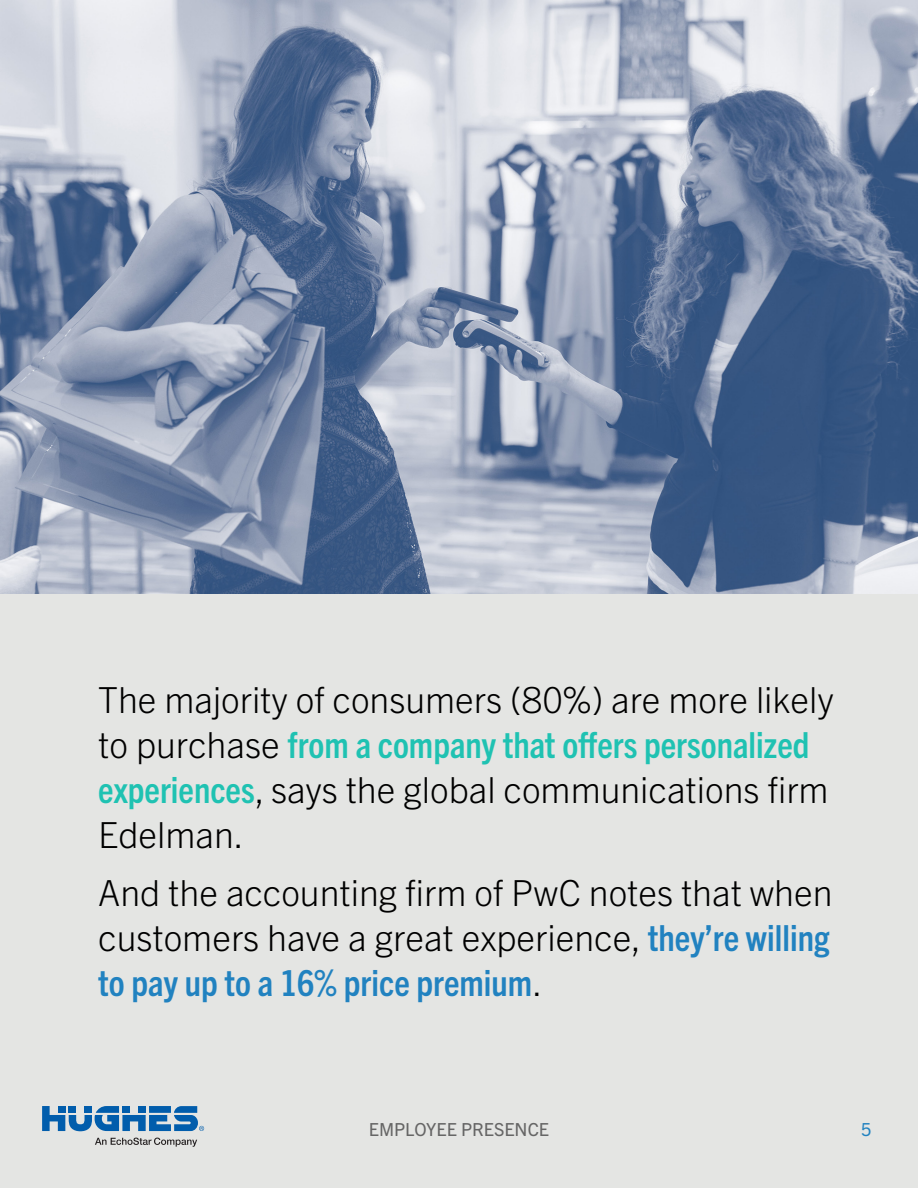
<style>
.page{position:relative;width:918px;height:1188px;background:#fff}
.page>*{position:absolute;margin:0;border:0;box-sizing:border-box;transform-origin:0 0}
.Content{font:300 36px/45px "Trade Gothic Next LT Pro";color:#000}
.t1{font:18px "Trade Gothic Next LT Pro";color:#666}
.t2{font:18px "Trade Gothic Next LT Pro";color:#2182c0}
.s1{font-weight:700;font-stretch:condensed;color:#1fc2b2}
.s2{font-weight:700;font-stretch:condensed;color:#2182c0}
</style>
<div class="page">
<div style="left:0;top:551px;width:918px;height:637px;background:#e4e5e3"></div>
<svg style="left:42px;top:1106px;width:162px;height:25px"></svg>
<svg style="left:95px;top:1138px;width:102px;height:9px"></svg>
<img style="left:0;top:0;width:918px;height:594px">
<p class="Content" style="left:98px;top:675px;width:737px">The majority of consumers (80%) are more likely to purchase <span class="s1">from a company that offers personalized experiences</span>, says the global communications firm Edelman.</p>
<p class="Content" style="left:98px;top:868px;width:736px;text-align:justify">And the accounting firm of PwC notes that when customers have a great experience, <span class="s2">they’re willing to pay up to a 16% price premium</span>.</p>
<p class="t1" style="left:369px;top:1117px;width:182px">EMPLOYEE PRESENCE</p>
<p class="t2" style="left:861px;top:1117px;width:12px">5</p>
</div>
